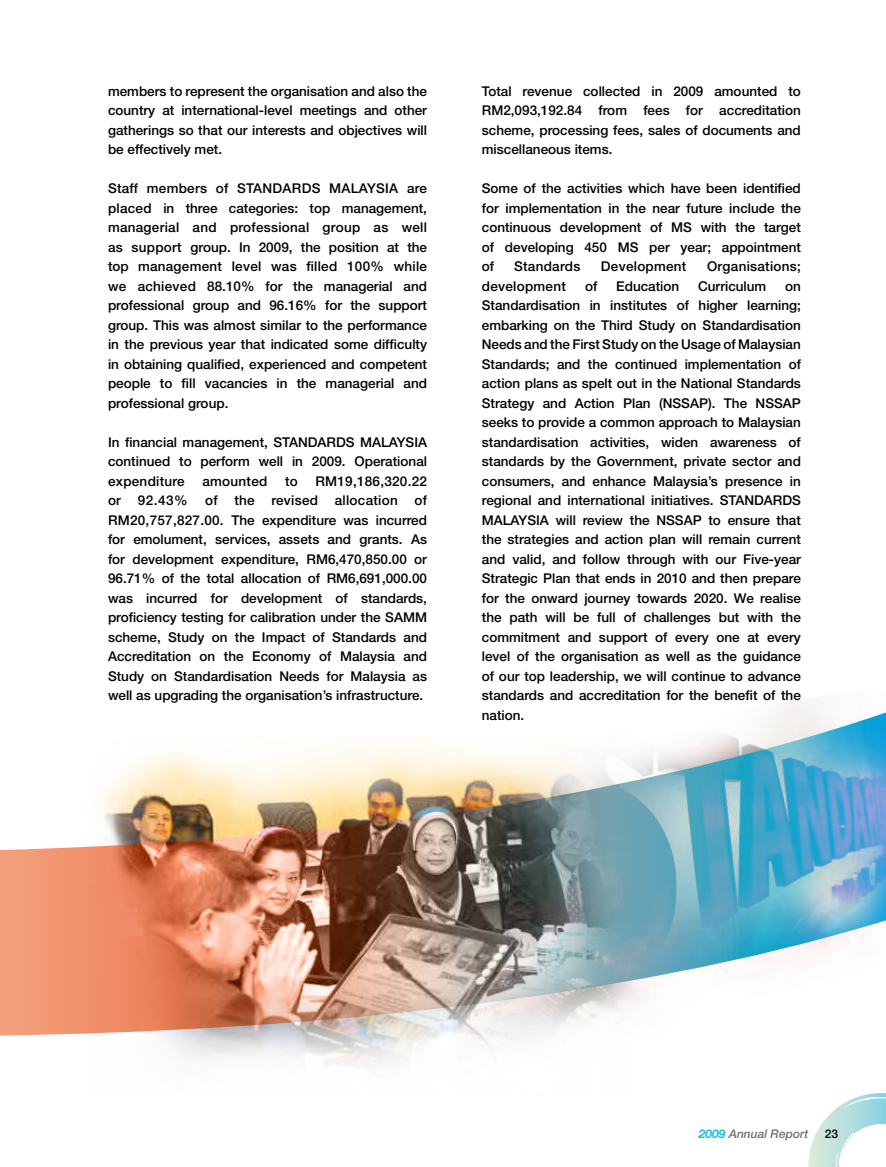
<style>
.page{position:relative;width:886px;height:1167px;background:#fff}
.page>*{position:absolute;margin:0;border:0;box-sizing:border-box;transform-origin:0 0}
.t1{font:500 13.5px/19.5px "Helvetica Neue";color:#000;text-align:justify}
.t2{font:500 13.5px "Helvetica Neue";letter-spacing:.02em;color:#000}
.t3{font:italic 500 12px "Helvetica Neue";color:#707173}
.t4{font:500 12px "Helvetica Neue";color:#000}
.s1{font-weight:700;color:#1dbbea}
</style>
<div class="page">
<svg style="left:0;top:846px;width:91px;height:189px;background:#f29a75"></svg>
<svg style="left:808px;top:1093px;width:78px;height:73px"></svg>
<img style="left:630px;top:697px;width:256px;height:306px">
<img style="left:91px;top:743px;width:539px;height:325px">
<p class="t1" style="left:108px;top:81px;width:320px">members to represent the organisation and also the country at international-level meetings and other gatherings so that our interests and objectives will be effectively met.</p>
<p class="t1" style="left:108px;top:178px;width:320px">Staff members of STANDARDS MALAYSIA are placed in three categories: top management, managerial and professional group as well as support group. In 2009, the position at the top management level was filled 100% while we achieved 88.10% for the managerial and professional group and 96.16% for the support group. This was almost similar to the performance in the previous year that indicated some difficulty in obtaining qualified, experienced and competent people to fill vacancies in the managerial and professional group.</p>
<p class="t1" style="left:108px;top:432px;width:320px">In financial management, STANDARDS MALAYSIA continued to perform well in 2009. Operational expenditure</p>
<p class="t2" style="left:202px;top:473px;width:66px">amounted</p>
<p class="t1" style="left:285px;top:471px;width:14px">to</p>
<p class="t2" style="left:315px;top:473px;width:113px">RM19,186,320.22</p>
<p class="t1" style="left:108px;top:490px;width:81px">or 92.43%</p>
<p class="t1" style="left:108px;top:490px;width:320px;text-indent:97px">of the revised allocation of RM20,757,827.00. The expenditure was incurred for emolument, services, assets and grants. As for development expenditure, RM6,470,850.00 or 96.71% of the total allocation of RM6,691,000.00 was incurred for development of standards, proficiency testing for calibration under the SAMM scheme, Study on the Impact of Standards and Accreditation on the Economy of Malaysia and Study on Standardisation Needs for Malaysia as well as upgrading the organisation’s infrastructure.</p>
<p class="t1" style="left:482px;top:81px;width:320px">Total revenue collected in 2009 amounted to RM2,093,192.84 from fees for accreditation scheme, processing fees, sales of documents and miscellaneous items.</p>
<p class="t1" style="left:482px;top:178px;width:320px">Some of the activities which have been identified for implementation in the near future include the continuous development of MS with the target of developing 450 MS per year; appointment of</p>
<p class="t2" style="left:514px;top:258px;width:68px">Standards</p>
<p class="t2" style="left:601px;top:258px;width:87px">Development</p>
<p class="t2" style="left:707px;top:258px;width:95px">Organisations;</p>
<p class="t2" style="left:482px;top:278px;width:85px">development</p>
<p class="t1" style="left:585px;top:276px;width:14px">of</p>
<p class="t1" style="left:616px;top:276px;width:65px">Education</p>
<p class="t1" style="left:698px;top:276px;width:70px">Curriculum</p>
<p class="t1" style="left:482px;top:276px;width:320px;text-indent:303px">on Standardisation in institutes of higher learning; embarking on the Third Study on Standardisation Needs and the First Study on the Usage of Malaysian Standards; and the continued implementation of action plans as spelt out in the National Standards Strategy and Action Plan (NSSAP). The NSSAP seeks to provide a common approach to Malaysian standardisation activities, widen awareness of standards by the Government, private sector and consumers, and enhance Malaysia’s presence in regional and international initiatives. STANDARDS MALAYSIA will review the NSSAP to ensure that the strategies and action plan will remain current and valid, and follow through with our Five-year Strategic Plan that ends in 2010 and then prepare for the onward journey towards 2020. We realise the path will be full of challenges but with the commitment and support of every one at every level of the organisation as well as the guidance of our top leadership, we will continue to advance standards and accreditation for the benefit of the nation.</p>
<p class="t3" style="left:698px;top:1126px;width:111px"><span class="s1">2009</span> Annual Report</p>
<p class="t4" style="left:825px;top:1126px;width:15px">23</p>
</div>
